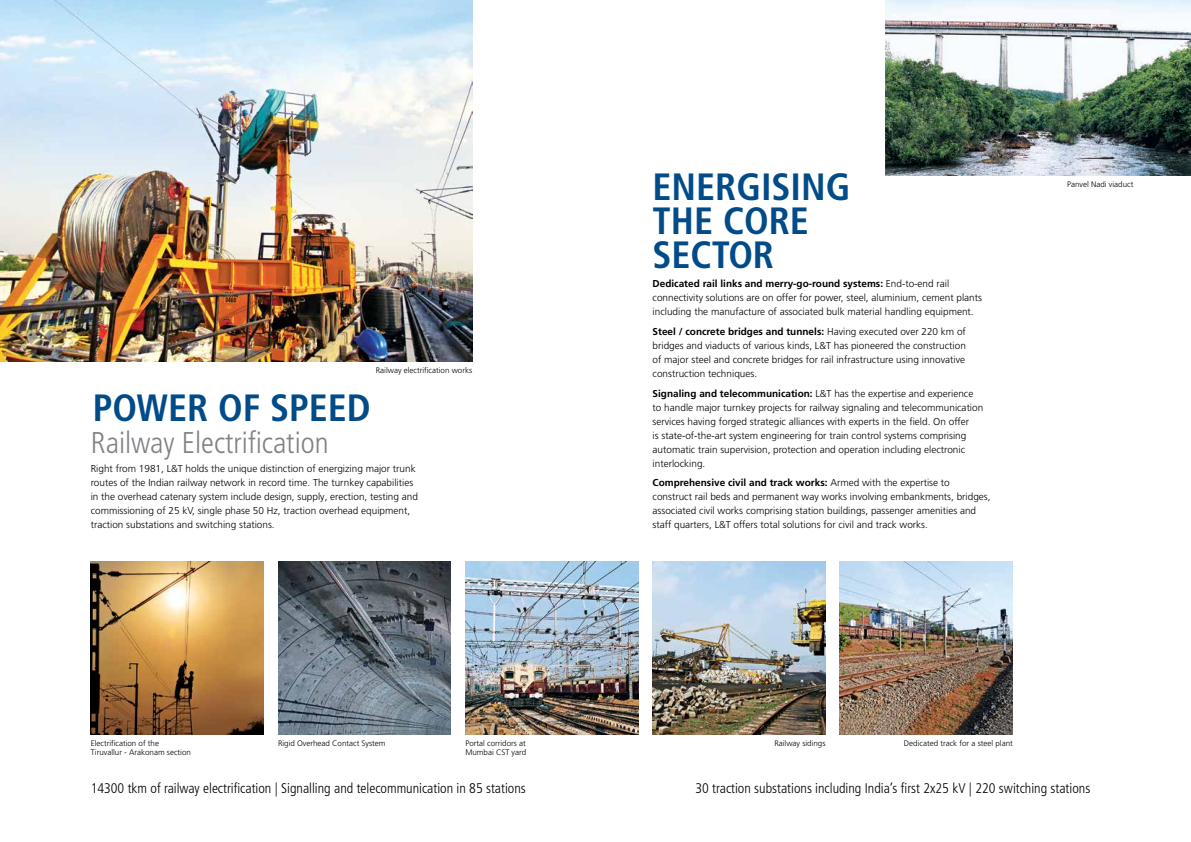
<style>
.page{position:relative;width:1191px;height:842px;background:#fff}
.page>*{position:absolute;margin:0;border:0;box-sizing:border-box;transform-origin:0 0}
.t1{font:700 condensed 38px/33.6px "Frutiger LT Pro";color:#004b88}
.t2{font:300 condensed 30px "Frutiger LT Pro";color:#808285}
.t3{font:300 condensed 14px "Frutiger LT Pro";color:#000}
.t4{font:300 10px/14px "Frutiger LT Pro";color:#000}
.t5{font:300 8px/9px "Frutiger LT Pro";color:#000}
.s1{font-weight:700}
</style>
<div class="page">
<img style="left:91px;top:562px;width:173px;height:173px">
<img style="left:278px;top:562px;width:173px;height:173px">
<img style="left:465px;top:562px;width:173px;height:173px">
<img style="left:652px;top:562px;width:173px;height:173px">
<img style="left:840px;top:562px;width:172px;height:173px">
<img style="left:0;top:0;width:472px;height:361px">
<img style="left:885px;top:0;width:306px;height:175px">
<p class="t5" style="left:376px;top:366px;width:98px">Railway electrification works</p>
<h1 class="t1" style="left:93px;top:391px;width:280px">POWER OF SPEED</h1>
<h2 class="t2" style="left:91px;top:425px;width:239px">Railway Electrification</h2>
<p class="t4" style="left:91px;top:462px;width:329px">Right from 1981, L&amp;T holds the unique distinction of energizing major trunk routes of the Indian railway network in record time. The turnkey capabilities in the overhead catenary system include design, supply, erection, testing and commissioning of 25 kV, single phase 50 Hz, traction overhead equipment, traction substations and switching stations.</p>
<h1 class="t1" style="left:652px;top:170px;width:199px">ENERGISING<br>THE CORE<br>SECTOR</h1>
<p class="t4" style="left:652px;top:277px;width:331px"><span class="s1">Dedicated rail links and merry-go-round systems:</span> End-to-end rail connectivity solutions are on offer for power, steel, aluminium, cement plants including the manufacture of associated bulk material handling equipment.</p>
<p class="t4" style="left:652px;top:324px;width:315px;text-align:justify"><span class="s1">Steel / concrete bridges and tunnels:</span> Having executed over 220 km of bridges and viaducts of various kinds, L&amp;T has pioneered the construction of major steel and concrete bridges for rail infrastructure using innovative construction techniques.</p>
<p class="t4" style="left:652px;top:386px;width:332px"><span class="s1">Signaling and telecommunication:</span> L&amp;T has the expertise and experience to handle major turnkey projects for railway signaling and telecommunication services having forged strategic alliances with experts in the field. On offer<br>is state-of-the-art system engineering for train control systems comprising automatic train supervision, protection and operation including electronic interlocking.</p>
<p class="t4" style="left:652px;top:476px;width:339px"><span class="s1">Comprehensive civil and track works:</span> Armed with the expertise to construct rail beds and permanent way works involving embankments, bridges, associated civil works comprising station buildings, passenger amenities and staff quarters, L&amp;T offers total solutions for civil and track works.</p>
<p class="t5" style="left:1067px;top:179px;width:68px">Panvel Nadi viaduct</p>
<p class="t5" style="left:91px;top:739px;width:102px">Electrification of the<br>Tiruvallur - Arakonam section</p>
<p class="t5" style="left:278px;top:739px;width:109px">Rigid Overhead Contact System</p>
<p class="t5" style="left:465px;top:739px;width:62px">Portal corridors at<br>Mumbai CST yard</p>
<p class="t5" style="left:774px;top:739px;width:53px">Railway sidings</p>
<p class="t5" style="left:904px;top:739px;width:110px">Dedicated track for a steel plant</p>
<h3 class="t3" style="left:91px;top:780px;width:436px">14300 tkm of railway electrification | Signalling and telecommunication in 85 stations</h3>
<h3 class="t3" style="left:695px;top:780px;width:396px">30 traction substations including India’s first 2x25 kV | 220 switching stations</h3>
</div>
